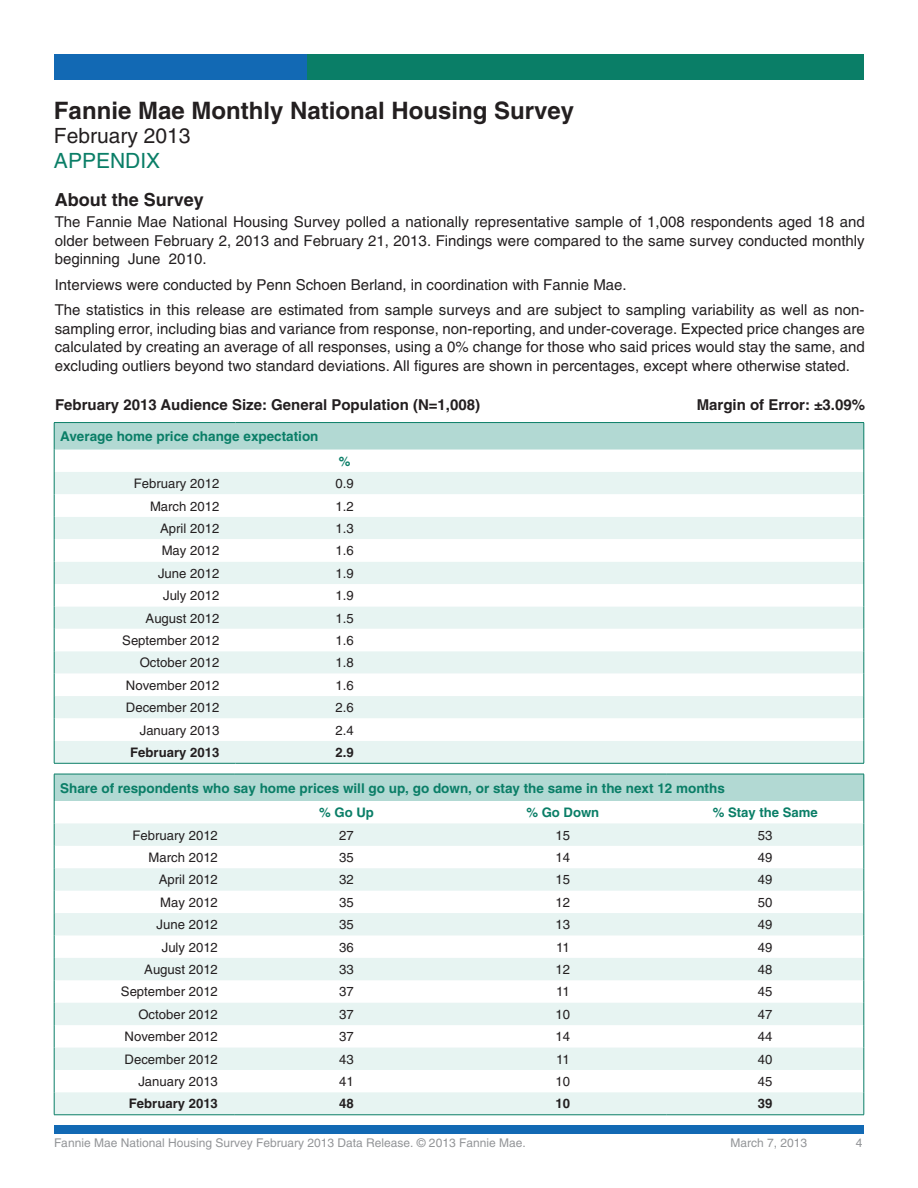
<style>
.page{position:relative;width:918px;height:1188px;background:#fff}
.page>*{position:absolute;margin:0;border:0;box-sizing:border-box;transform-origin:0 0}
.t1{font:700 24px "Helvetica";color:#231f20}
.t2{font:21px "Helvetica";color:#231f20}
.t3{font:21px "Helvetica";color:#0a7e67}
.t4{font:700 18px "Helvetica";color:#231f20}
.t5{font:15px/18.8px "Helvetica";color:#231f20;text-align:justify}
.t6{font:700 15px "Helvetica";color:#231f20}
.t7{font:700 13.5px "Helvetica";color:#0a7e67}
.t8{font:13.2px "Helvetica";color:#231f20}
.t9{font:700 13.2px "Helvetica";color:#231f20}
.t10{font:700 13.2px "Helvetica";color:#0a7e67}
.t11{font:12px "Helvetica";color:#939598}
</style>
<div class="page">
<div style="left:296px;top:54px;width:568px;height:25px;background:#0a7e67"></div>
<div style="left:55px;top:54px;width:252px;height:25px;background:#1269b4"></div>
<div style="left:54px;top:1126px;width:810px;height:8px;background:#1269b4"></div>
<hr style="left:54px;top:422px;width:182px;height:1px;background:#0a7e67">
<hr style="left:236px;top:422px;width:628px;height:1px;background:#0a7e67">
<svg style="left:54px;top:423px;width:811px;height:340px"></svg>
<hr style="left:54px;top:763px;width:182px;height:1px;background:#0a7e67">
<hr style="left:236px;top:763px;width:628px;height:1px;background:#0a7e67">
<div style="left:54px;top:774px;width:810px;height:27px;background:#b2d9d3"></div>
<svg style="left:55px;top:823px;width:809px;height:292px;fill:#e7f4f2"></svg>
<hr style="left:54px;top:774px;width:180px;height:1px;background:#0a7e67">
<hr style="left:234px;top:774px;width:225px;height:1px;background:#0a7e67">
<hr style="left:459px;top:774px;width:208px;height:1px;background:#0a7e67">
<hr style="left:667px;top:774px;width:197px;height:1px;background:#0a7e67">
<svg style="left:54px;top:774px;width:1px;height:341px"></svg>
<svg style="left:864px;top:774px;width:1px;height:341px"></svg>
<hr style="left:54px;top:1115px;width:180px;height:1px;background:#0a7e67">
<hr style="left:234px;top:1115px;width:225px;height:1px;background:#0a7e67">
<hr style="left:459px;top:1115px;width:208px;height:1px;background:#0a7e67">
<hr style="left:667px;top:1115px;width:197px;height:1px;background:#0a7e67">
<h1 class="t1" style="left:54px;top:96px;width:522px">Fannie Mae Monthly National Housing Survey</h1>
<h2 class="t2" style="left:54px;top:123px;width:138px">February 2013</h2>
<h2 class="t3" style="left:54px;top:149px;width:28px">Appendi</h2>
<h2 class="t3" style="left:146px;top:149px;width:16px">x</h2>
<p class="t4" style="left:55px;top:189px;width:151px">About the Survey</p>
<p class="t5" style="left:55px;top:212px;width:812px">The Fannie Mae National Housing Survey polled a nationally representative sample of 1,008 respondents aged 18 and older between February 2, 2013 and February 21, 2013. Findings were compared to the same survey conducted monthly beginning June 2010.</p>
<p class="t5" style="left:55px;top:272px;width:811px;line-height:25.2px">Interviews were conducted by Penn Schoen Berland, in coordination with Fannie Mae.<br>The statistics in this release are estimated from sample surveys and are subject to sampling variability as well as non-</p>
<p class="t5" style="left:55px;top:319px;width:812px">sampling error, including bias and variance from response, non-reporting, and under-coverage. Expected price changes are calculated by creating an average of all responses, using a 0% change for those who said prices would stay the same, and excluding outliers beyond two standard deviations. All figures are shown in percentages, except where otherwise stated.</p>
<p class="t6" style="left:55px;top:396px;width:427px">February 2013 Audience Size: General Population (N=1,008)</p>
<p class="t6" style="left:697px;top:396px;width:170px">Margin of Error: ±3.09%</p>
<p class="t7" style="left:60px;top:428px;width:260px">Average home price change expectation</p>
<p class="t10" style="left:339px;top:453px;width:13px">%</p>
<p class="t8" style="left:134px;top:476px;width:87px">February 2012</p>
<p class="t8" style="left:336px;top:476px;width:20px">0.9</p>
<p class="t8" style="left:150px;top:498px;width:71px">March 2012</p>
<p class="t8" style="left:336px;top:498px;width:20px">1.2</p>
<p class="t8" style="left:160px;top:521px;width:61px">April 2012</p>
<p class="t8" style="left:336px;top:521px;width:20px">1.3</p>
<p class="t8" style="left:162px;top:543px;width:59px">May 2012</p>
<p class="t8" style="left:336px;top:543px;width:20px">1.6</p>
<p class="t8" style="left:158px;top:565px;width:63px">June 2012</p>
<p class="t8" style="left:336px;top:565px;width:20px">1.9</p>
<p class="t8" style="left:163px;top:588px;width:58px">July 2012</p>
<p class="t8" style="left:336px;top:588px;width:20px">1.9</p>
<p class="t8" style="left:146px;top:610px;width:75px">August 2012</p>
<p class="t8" style="left:336px;top:610px;width:20px">1.5</p>
<p class="t8" style="left:122px;top:633px;width:99px">September 2012</p>
<p class="t8" style="left:336px;top:633px;width:20px">1.6</p>
<p class="t8" style="left:140px;top:655px;width:81px">October 2012</p>
<p class="t8" style="left:336px;top:655px;width:20px">1.8</p>
<p class="t8" style="left:126px;top:677px;width:95px">November 2012</p>
<p class="t8" style="left:336px;top:677px;width:20px">1.6</p>
<p class="t8" style="left:126px;top:700px;width:95px">December 2012</p>
<p class="t8" style="left:336px;top:700px;width:20px">2.6</p>
<p class="t8" style="left:140px;top:722px;width:81px">January 2013</p>
<p class="t8" style="left:336px;top:722px;width:20px">2.4</p>
<p class="t9" style="left:130px;top:744px;width:91px">February 2013</p>
<p class="t9" style="left:336px;top:744px;width:20px">2.9</p>
<p class="t7" style="left:60px;top:780px;width:666px">Share of respondents who say home prices will go up, go down, or stay the same in the next 12 months</p>
<p class="t10" style="left:319px;top:804px;width:56px">% Go Up</p>
<p class="t10" style="left:526px;top:804px;width:74px">% Go Down</p>
<p class="t10" style="left:713px;top:804px;width:107px">% Stay the Same</p>
<p class="t8" style="left:133px;top:827px;width:87px">February 2012</p>
<p class="t8" style="left:339px;top:827px;width:16px">27</p>
<p class="t8" style="left:556px;top:827px;width:16px">15</p>
<p class="t8" style="left:758px;top:827px;width:16px">53</p>
<p class="t8" style="left:149px;top:850px;width:71px">March 2012</p>
<p class="t8" style="left:339px;top:850px;width:16px">35</p>
<p class="t8" style="left:556px;top:850px;width:16px">14</p>
<p class="t8" style="left:758px;top:850px;width:16px">49</p>
<p class="t8" style="left:159px;top:872px;width:61px">April 2012</p>
<p class="t8" style="left:339px;top:872px;width:16px">32</p>
<p class="t8" style="left:556px;top:872px;width:16px">15</p>
<p class="t8" style="left:758px;top:872px;width:16px">49</p>
<p class="t8" style="left:160px;top:895px;width:59px">May 2012</p>
<p class="t8" style="left:339px;top:895px;width:16px">35</p>
<p class="t8" style="left:556px;top:895px;width:16px">12</p>
<p class="t8" style="left:758px;top:895px;width:16px">50</p>
<p class="t8" style="left:157px;top:917px;width:63px">June 2012</p>
<p class="t8" style="left:339px;top:917px;width:16px">35</p>
<p class="t8" style="left:556px;top:917px;width:16px">13</p>
<p class="t8" style="left:758px;top:917px;width:16px">49</p>
<p class="t8" style="left:162px;top:939px;width:58px">July 2012</p>
<p class="t8" style="left:339px;top:939px;width:16px">36</p>
<p class="t8" style="left:556px;top:939px;width:15px">11</p>
<p class="t8" style="left:758px;top:939px;width:16px">49</p>
<p class="t8" style="left:144px;top:962px;width:75px">August 2012</p>
<p class="t8" style="left:339px;top:962px;width:16px">33</p>
<p class="t8" style="left:556px;top:962px;width:16px">12</p>
<p class="t8" style="left:758px;top:962px;width:16px">48</p>
<p class="t8" style="left:121px;top:984px;width:99px">September 2012</p>
<p class="t8" style="left:339px;top:984px;width:16px">37</p>
<p class="t8" style="left:556px;top:984px;width:15px">11</p>
<p class="t8" style="left:758px;top:984px;width:16px">45</p>
<p class="t8" style="left:138px;top:1007px;width:81px">October 2012</p>
<p class="t8" style="left:339px;top:1007px;width:16px">37</p>
<p class="t8" style="left:556px;top:1007px;width:16px">10</p>
<p class="t8" style="left:758px;top:1007px;width:16px">47</p>
<p class="t8" style="left:125px;top:1029px;width:95px">November 2012</p>
<p class="t8" style="left:339px;top:1029px;width:16px">37</p>
<p class="t8" style="left:556px;top:1029px;width:16px">14</p>
<p class="t8" style="left:758px;top:1029px;width:16px">44</p>
<p class="t8" style="left:125px;top:1051px;width:95px">December 2012</p>
<p class="t8" style="left:339px;top:1051px;width:16px">43</p>
<p class="t8" style="left:556px;top:1051px;width:15px">11</p>
<p class="t8" style="left:758px;top:1051px;width:16px">40</p>
<p class="t8" style="left:138px;top:1074px;width:81px">January 2013</p>
<p class="t8" style="left:339px;top:1074px;width:16px">41</p>
<p class="t8" style="left:556px;top:1074px;width:16px">10</p>
<p class="t8" style="left:758px;top:1074px;width:16px">45</p>
<p class="t9" style="left:129px;top:1096px;width:91px">February 2013</p>
<p class="t9" style="left:339px;top:1096px;width:16px">48</p>
<p class="t9" style="left:556px;top:1096px;width:16px">10</p>
<p class="t9" style="left:758px;top:1096px;width:16px">39</p>
<p class="t11" style="left:54px;top:1136px;width:473px">Fannie Mae National Housing Survey February 2013 Data Release. © 2013 Fannie Mae.</p>
<p class="t11" style="left:730px;top:1136px;width:78px">March 7, 2013</p>
<p class="t11" style="left:856px;top:1136px;width:8px">4</p>
</div>
